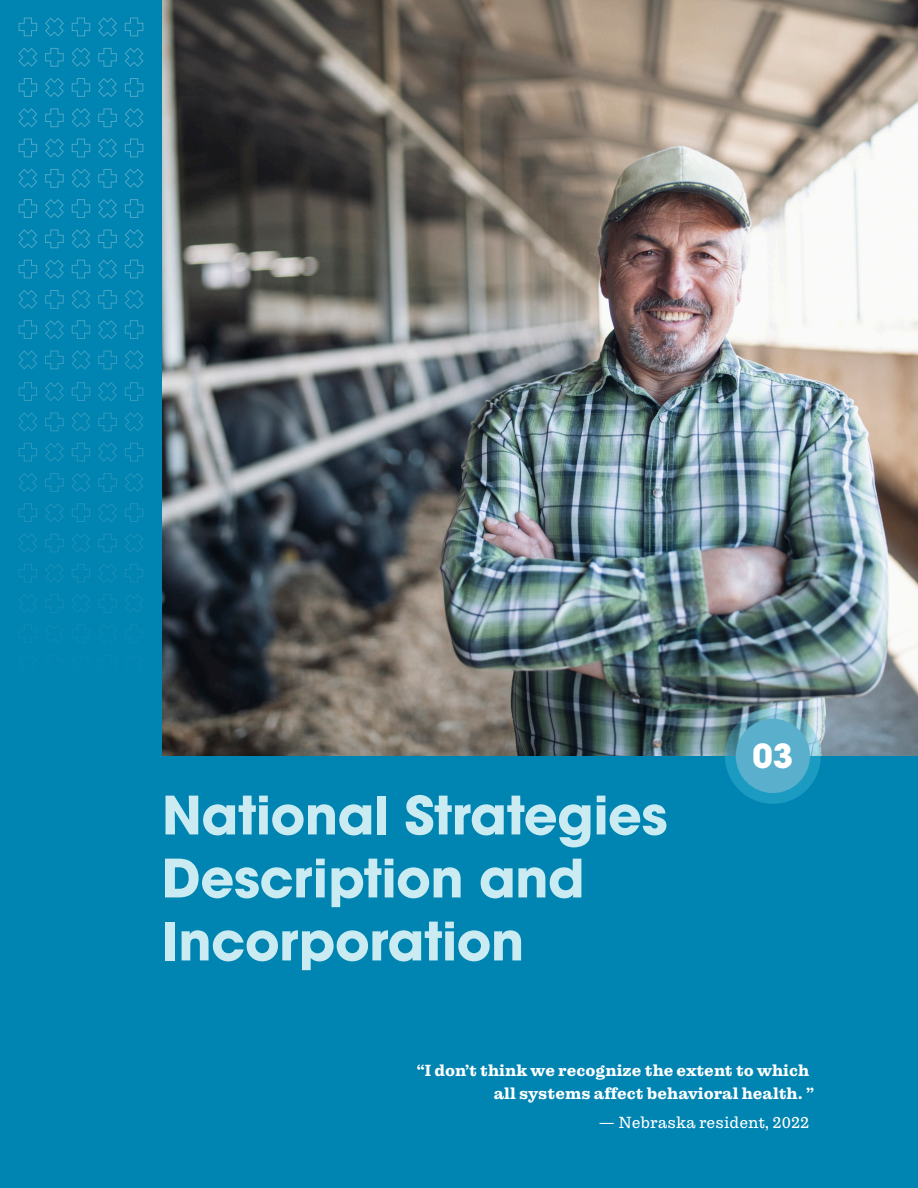
<style>
.page{position:relative;width:918px;height:1188px;background:#0084b1}
.page>*{position:absolute;margin:0;border:0;box-sizing:border-box;transform-origin:0 0}
.H1_-_Main_title{font:700 52.5px/63px "ITC Avant Garde Pro";letter-spacing:-.01em;color:#caebf1}
.H1_-_Main_title-2{font:700 33px "ITC Avant Garde Pro";color:#fff}
.t1{font:700 16.5px/22.5px "Pulpo";color:#fff;text-align:right}
.t2{font:300 16.5px "Pulpo";color:#fff}
</style>
<div class="page">
<img style="left:162px;top:0;width:756px;height:756px">
<svg style="left:18px;top:17px;width:19px;height:20px"></svg>
<svg style="left:18px;top:78px;width:19px;height:19px"></svg>
<svg style="left:18px;top:259px;width:19px;height:20px"></svg>
<svg style="left:18px;top:138px;width:19px;height:20px"></svg>
<svg style="left:18px;top:320px;width:19px;height:19px"></svg>
<svg style="left:18px;top:199px;width:19px;height:19px"></svg>
<svg style="left:18px;top:48px;width:19px;height:19px"></svg>
<svg style="left:18px;top:229px;width:19px;height:19px"></svg>
<svg style="left:18px;top:108px;width:19px;height:19px"></svg>
<svg style="left:18px;top:290px;width:19px;height:19px"></svg>
<svg style="left:18px;top:169px;width:19px;height:19px"></svg>
<svg style="left:18px;top:350px;width:19px;height:19px"></svg>
<svg style="left:71px;top:17px;width:20px;height:20px"></svg>
<svg style="left:71px;top:78px;width:20px;height:19px"></svg>
<svg style="left:71px;top:259px;width:20px;height:20px"></svg>
<svg style="left:71px;top:138px;width:20px;height:20px"></svg>
<svg style="left:71px;top:320px;width:20px;height:19px"></svg>
<svg style="left:71px;top:199px;width:20px;height:19px"></svg>
<svg style="left:71px;top:48px;width:20px;height:19px"></svg>
<svg style="left:71px;top:229px;width:20px;height:19px"></svg>
<svg style="left:71px;top:108px;width:20px;height:19px"></svg>
<svg style="left:71px;top:290px;width:20px;height:19px"></svg>
<svg style="left:71px;top:169px;width:20px;height:19px"></svg>
<svg style="left:71px;top:350px;width:19px;height:19px"></svg>
<svg style="left:125px;top:17px;width:19px;height:20px"></svg>
<svg style="left:125px;top:78px;width:19px;height:19px"></svg>
<svg style="left:125px;top:259px;width:19px;height:20px"></svg>
<svg style="left:125px;top:138px;width:19px;height:20px"></svg>
<svg style="left:125px;top:320px;width:19px;height:19px"></svg>
<svg style="left:125px;top:199px;width:19px;height:19px"></svg>
<svg style="left:125px;top:48px;width:19px;height:19px"></svg>
<svg style="left:125px;top:229px;width:19px;height:19px"></svg>
<svg style="left:125px;top:108px;width:19px;height:19px"></svg>
<svg style="left:125px;top:290px;width:19px;height:19px"></svg>
<svg style="left:125px;top:169px;width:19px;height:19px"></svg>
<svg style="left:125px;top:350px;width:19px;height:19px"></svg>
<svg style="left:45px;top:48px;width:19px;height:19px"></svg>
<svg style="left:45px;top:229px;width:19px;height:20px"></svg>
<svg style="left:45px;top:108px;width:19px;height:19px"></svg>
<svg style="left:45px;top:290px;width:19px;height:19px"></svg>
<svg style="left:45px;top:169px;width:19px;height:19px"></svg>
<svg style="left:45px;top:350px;width:19px;height:20px"></svg>
<svg style="left:45px;top:17px;width:19px;height:20px"></svg>
<svg style="left:45px;top:199px;width:19px;height:19px"></svg>
<svg style="left:45px;top:78px;width:19px;height:19px"></svg>
<svg style="left:45px;top:259px;width:19px;height:20px"></svg>
<svg style="left:45px;top:138px;width:19px;height:20px"></svg>
<svg style="left:45px;top:320px;width:19px;height:19px"></svg>
<svg style="left:98px;top:48px;width:19px;height:19px"></svg>
<svg style="left:98px;top:229px;width:19px;height:20px"></svg>
<svg style="left:98px;top:108px;width:19px;height:19px"></svg>
<svg style="left:98px;top:290px;width:19px;height:19px"></svg>
<svg style="left:98px;top:169px;width:19px;height:19px"></svg>
<svg style="left:98px;top:350px;width:19px;height:20px"></svg>
<svg style="left:98px;top:17px;width:19px;height:20px"></svg>
<svg style="left:98px;top:199px;width:19px;height:19px"></svg>
<svg style="left:98px;top:78px;width:19px;height:19px"></svg>
<svg style="left:98px;top:260px;width:19px;height:19px"></svg>
<svg style="left:98px;top:138px;width:19px;height:20px"></svg>
<svg style="left:98px;top:320px;width:19px;height:19px"></svg>
<svg style="left:18px;top:382px;width:19px;height:19px"></svg>
<svg style="left:18px;top:442px;width:19px;height:20px"></svg>
<svg style="left:19px;top:625px;width:18px;height:18px"></svg>
<svg style="left:18px;top:503px;width:19px;height:19px"></svg>
<svg style="left:19px;top:564px;width:18px;height:19px"></svg>
<svg style="left:18px;top:412px;width:19px;height:19px"></svg>
<svg style="left:19px;top:594px;width:18px;height:19px"></svg>
<svg style="left:18px;top:473px;width:19px;height:19px"></svg>
<svg style="left:19px;top:534px;width:18px;height:18px"></svg>
<svg style="left:71px;top:382px;width:20px;height:19px"></svg>
<svg style="left:71px;top:442px;width:20px;height:20px"></svg>
<svg style="left:72px;top:625px;width:18px;height:18px"></svg>
<svg style="left:72px;top:503px;width:18px;height:19px"></svg>
<svg style="left:72px;top:564px;width:18px;height:19px"></svg>
<svg style="left:72px;top:412px;width:18px;height:19px"></svg>
<svg style="left:72px;top:594px;width:18px;height:19px"></svg>
<svg style="left:72px;top:473px;width:18px;height:19px"></svg>
<svg style="left:72px;top:534px;width:18px;height:18px"></svg>
<svg style="left:125px;top:382px;width:19px;height:19px"></svg>
<svg style="left:125px;top:442px;width:19px;height:20px"></svg>
<svg style="left:125px;top:625px;width:18px;height:18px"></svg>
<svg style="left:125px;top:503px;width:19px;height:19px"></svg>
<svg style="left:125px;top:564px;width:18px;height:19px"></svg>
<svg style="left:125px;top:412px;width:19px;height:19px"></svg>
<svg style="left:125px;top:594px;width:18px;height:19px"></svg>
<svg style="left:125px;top:473px;width:18px;height:19px"></svg>
<svg style="left:125px;top:534px;width:18px;height:18px"></svg>
<svg style="left:45px;top:412px;width:19px;height:20px"></svg>
<svg style="left:45px;top:594px;width:19px;height:19px"></svg>
<svg style="left:45px;top:473px;width:19px;height:19px"></svg>
<svg style="left:45px;top:533px;width:19px;height:20px"></svg>
<svg style="left:45px;top:382px;width:19px;height:19px"></svg>
<svg style="left:45px;top:564px;width:19px;height:19px"></svg>
<svg style="left:45px;top:443px;width:19px;height:19px"></svg>
<svg style="left:46px;top:625px;width:17px;height:18px"></svg>
<svg style="left:45px;top:503px;width:19px;height:19px"></svg>
<svg style="left:98px;top:412px;width:19px;height:20px"></svg>
<svg style="left:98px;top:594px;width:19px;height:19px"></svg>
<svg style="left:98px;top:473px;width:19px;height:19px"></svg>
<svg style="left:98px;top:533px;width:19px;height:20px"></svg>
<svg style="left:98px;top:382px;width:19px;height:19px"></svg>
<svg style="left:98px;top:564px;width:19px;height:19px"></svg>
<svg style="left:98px;top:443px;width:19px;height:19px"></svg>
<svg style="left:99px;top:625px;width:17px;height:18px"></svg>
<svg style="left:98px;top:503px;width:19px;height:19px"></svg>
<svg style="left:725px;top:708px;width:96px;height:96px;background:#47a3be"></svg>
<div style="left:736px;top:719px;width:74px;height:74px;background:#59afcc;border-radius:50%"></div>
<p class="H1_-_Main_title" style="left:162px;top:783px;width:507px">National Strategies<br>Description and<br>Incorporation</p>
<p class="H1_-_Main_title-2" style="left:752px;top:734px;width:42px">03</p>
<p class="t1" style="left:417px;top:1059px;width:399px">“I don’t think we recognize the extent to which all systems affect behavioral health. ”</p>
<p class="t2" style="left:598px;top:1113px;width:213px">— Nebraska resident, 2022</p>
</div>
